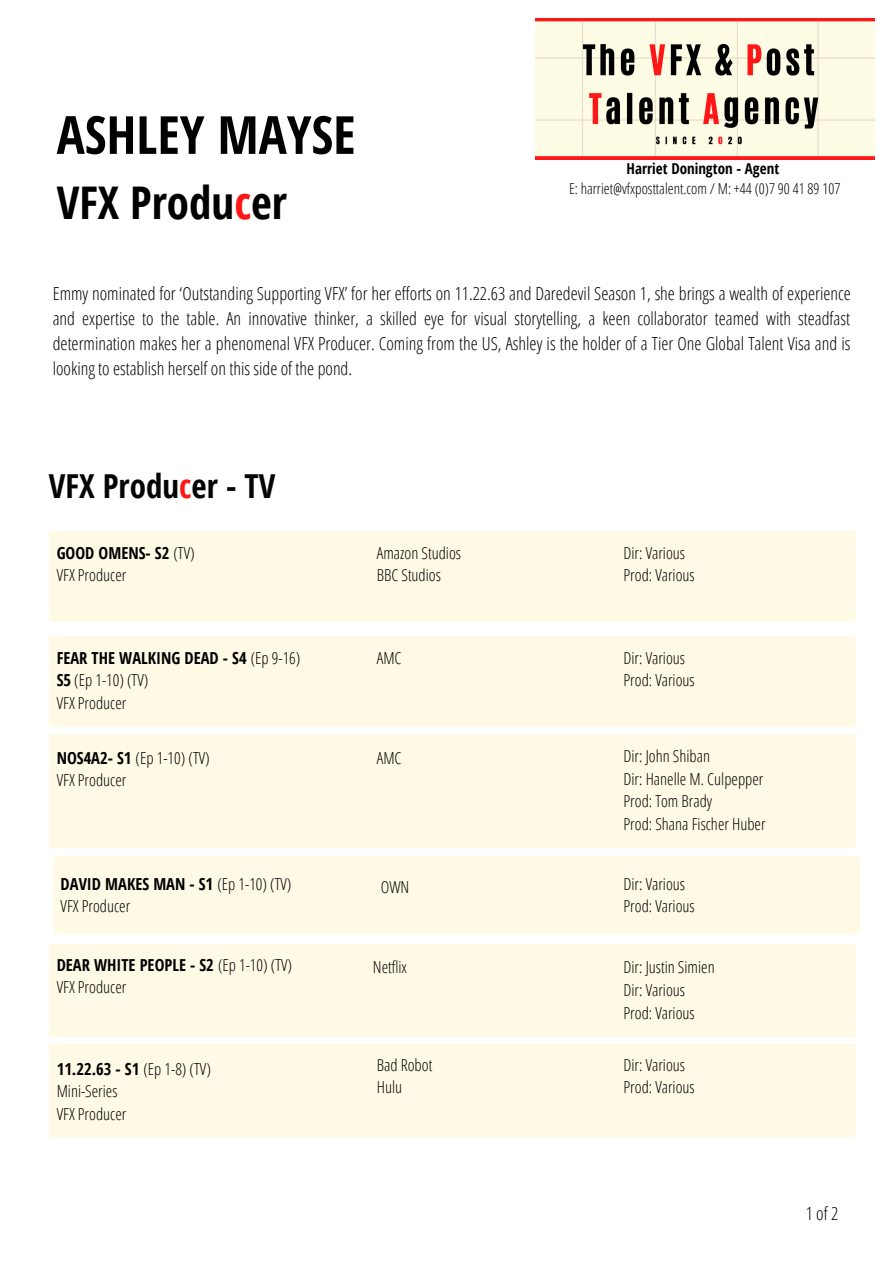
<style>
.page{position:relative;width:894px;height:1264px;background:#fff}
.page>*{position:absolute;margin:0;border:0;box-sizing:border-box;transform-origin:0 0}
.t1{font:700 52.5px "Open Sans Condensed";color:#000}
.t2{font:700 45px "Open Sans Condensed";color:#000}
.t3{font:700 33px "Open Sans Condensed";color:#050505}
.t4{font:300 18px/24.8px "Open Sans Condensed";color:#000;text-align:justify}
.t5{font:300 16.5px "Open Sans Condensed";color:#000}
.t6{font:700 16.5px "Open Sans Condensed";color:#000}
.t7{font:300 15px "Open Sans Condensed";color:#000}
.t8{font:700 15px "Open Sans Condensed";color:#000}
.s1{color:#ff1616}
.s2{font-weight:300}
.s3{font-weight:700}
</style>
<div class="page">
<img style="left:535px;top:19px;width:339px;height:141px">
<div style="left:49px;top:636px;width:806px;height:90px;background:#fefae5"></div>
<div style="left:49px;top:733px;width:806px;height:114px;background:#fefae5"></div>
<div style="left:53px;top:856px;width:806px;height:78px;background:#fefae5"></div>
<div style="left:49px;top:943px;width:806px;height:93px;background:#fefae5"></div>
<div style="left:49px;top:1044px;width:806px;height:92px;background:#fefae5"></div>
<div style="left:49px;top:531px;width:806px;height:91px;background:#fefae5"></div>
<p class="t1" style="left:57px;top:98px;width:300px">ASHLEY MAYSE</p>
<p class="t2" style="left:57px;top:171px;width:232px">VFX Produ<span class="s1">c</span>er</p>
<p class="t8" style="left:626px;top:158px;width:154px">Harriet Donington - Agent</p>
<p class="t7" style="left:569px;top:178px;width:273px">E: harriet@vfxposttalent.com / M: +44 (0)7 90 41 89 107</p>
<p class="t4" style="left:53px;top:281px;width:799px">Emmy nominated for ‘Outstanding Supporting VFX’ for her efforts on 11.22.63 and Daredevil Season 1, she brings a wealth of experience and expertise to the table. An innovative thinker, a skilled eye for visual storytelling, a keen collaborator teamed with steadfast determination makes her a phenomenal VFX Producer. Coming from the US, Ashley is the holder of a Tier One Global Talent Visa and is looking to establish herself on this side of the pond.</p>
<p class="t3" style="left:49px;top:463px;width:228px">VFX Produ<span class="s1">c</span>er - TV</p>
<p class="t6" style="left:57px;top:541px;width:139px">GOOD OMENS- S2 <span class="s2">(TV)</span></p>
<p class="t5" style="left:57px;top:563px;width:71px">VFX Producer</p>
<p class="t5" style="left:376px;top:541px;width:86px">Amazon Studios</p>
<p class="t5" style="left:376px;top:563px;width:66px">BBC Studios</p>
<p class="t5" style="left:623px;top:541px;width:63px">Dir: Various</p>
<p class="t5" style="left:623px;top:563px;width:73px">Prod: Various</p>
<p class="t6" style="left:57px;top:646px;width:245px">FEAR THE WALKING DEAD - S4 <span class="s2">(Ep 9-16)</span></p>
<p class="t5" style="left:57px;top:668px;width:93px"><span class="s3">S5</span> (Ep 1-10) (TV)</p>
<p class="t5" style="left:57px;top:691px;width:71px">VFX Producer</p>
<p class="t5" style="left:376px;top:646px;width:26px">AMC</p>
<p class="t5" style="left:623px;top:646px;width:63px">Dir: Various</p>
<p class="t5" style="left:623px;top:668px;width:73px">Prod: Various</p>
<p class="t5" style="left:57px;top:746px;width:154px"><span class="s3">NOS4A2- S1</span> (Ep 1-10) (TV)</p>
<p class="t5" style="left:57px;top:768px;width:71px">VFX Producer</p>
<p class="t5" style="left:376px;top:746px;width:26px">AMC</p>
<p class="t5" style="left:623px;top:744px;width:88px">Dir: John Shiban</p>
<p class="t5" style="left:623px;top:767px;width:141px">Dir: Hanelle M. Culpepper</p>
<p class="t5" style="left:623px;top:789px;width:90px">Prod: Tom Brady</p>
<p class="t5" style="left:623px;top:812px;width:143px">Prod: Shana Fischer Huber</p>
<p class="t6" style="left:61px;top:872px;width:232px">DAVID MAKES MAN - S1 <span class="s2">(Ep 1-10) (TV)</span></p>
<p class="t5" style="left:61px;top:894px;width:71px">VFX Producer</p>
<p class="t5" style="left:380px;top:875px;width:30px">OWN</p>
<p class="t5" style="left:623px;top:872px;width:63px">Dir: Various</p>
<p class="t5" style="left:623px;top:894px;width:73px">Prod: Various</p>
<p class="t6" style="left:57px;top:953px;width:237px">DEAR WHITE PEOPLE - S2 <span class="s2">(Ep 1-10) (TV)</span></p>
<p class="t5" style="left:57px;top:975px;width:71px">VFX Producer</p>
<p class="t6" style="left:57px;top:1057px;width:156px">11.22.63 - S1 <span class="s2">(Ep 1-8) (TV)</span></p>
<p class="t5" style="left:57px;top:1079px;width:62px">Mini-Series</p>
<p class="t5" style="left:57px;top:1102px;width:71px">VFX Producer</p>
<p class="t5" style="left:373px;top:955px;width:36px">Netflix</p>
<p class="t5" style="left:376px;top:1053px;width:57px">Bad Robot</p>
<p class="t5" style="left:376px;top:1075px;width:27px">Hulu</p>
<p class="t5" style="left:623px;top:955px;width:93px">Dir: Justin Simien</p>
<p class="t5" style="left:623px;top:978px;width:63px">Dir: Various</p>
<p class="t5" style="left:623px;top:1000px;width:73px">Prod: Various</p>
<p class="t5" style="left:623px;top:1053px;width:63px">Dir: Various</p>
<p class="t5" style="left:623px;top:1075px;width:73px">Prod: Various</p>
<p class="t4" style="left:805px;top:1200px;width:34px">1 of 2</p>
</div>
